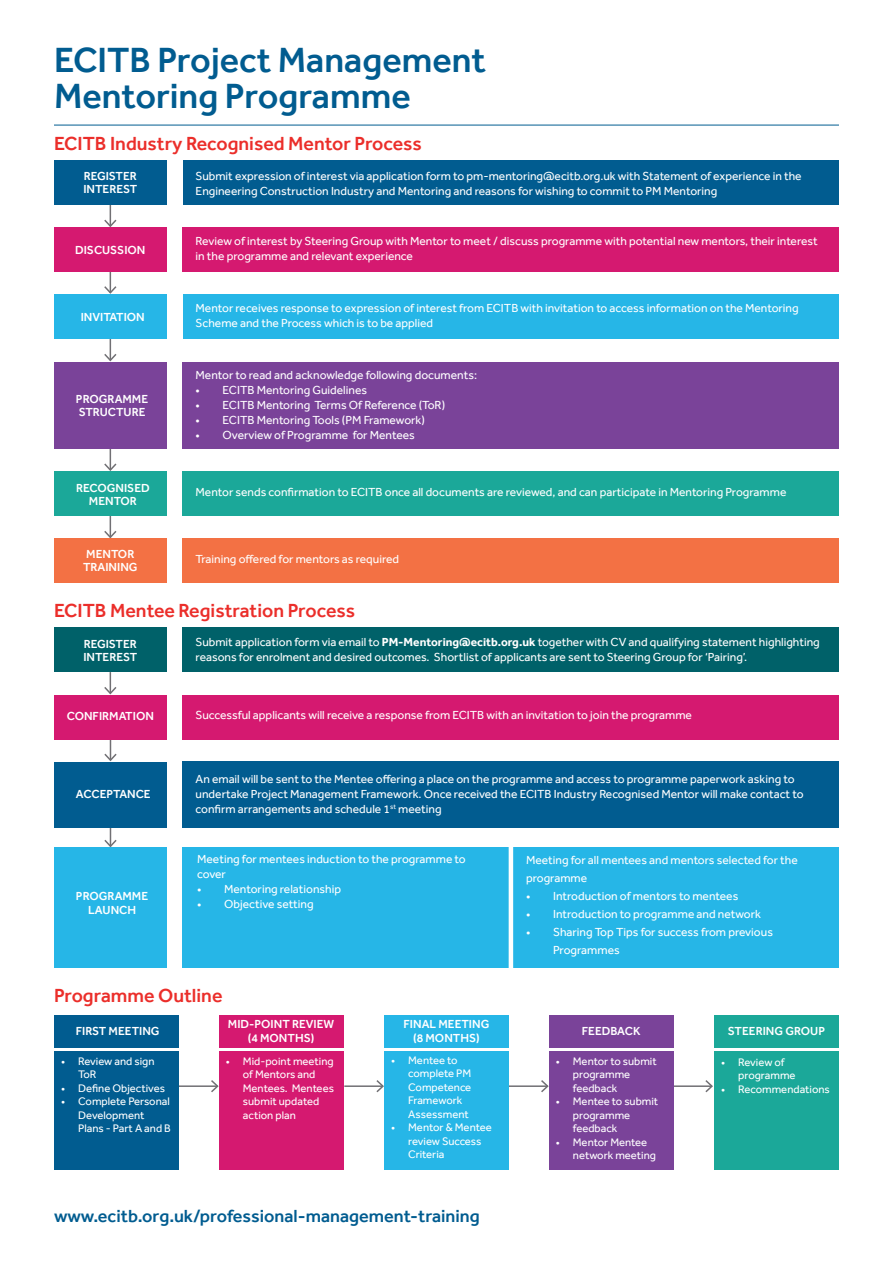
<style>
.page{position:relative;width:893px;height:1263px;background:#fff}
.page>*{position:absolute;margin:0;border:0;box-sizing:border-box;transform-origin:0 0}
.Page_title{font:500 36px "Effra";color:#015c90}
.Body_copy_header{font:500 19.5px "Effra";color:#eb2e2a}
.t1{font:500 18px "Effra";color:#015c90}
.Body_copy{font:12px/15px "Effra";color:#fff}
.Body_copy-2{font:500 12px/13.2px "Effra";color:#fff}
.t2{font:11.25px/13.5px "Effra";color:#fff}
.s1{font-weight:700}
</style>
<div class="page">
<hr style="left:179px;top:1085px;width:39px;height:2px;background:#717074">
<svg style="left:209px;top:1080px;width:10px;height:13px"></svg>
<hr style="left:344px;top:1085px;width:39px;height:2px;background:#717074">
<svg style="left:375px;top:1080px;width:9px;height:13px"></svg>
<hr style="left:509px;top:1085px;width:39px;height:2px;background:#717074">
<svg style="left:539px;top:1080px;width:10px;height:13px"></svg>
<hr style="left:673px;top:1085px;width:39px;height:2px;background:#717074">
<svg style="left:704px;top:1080px;width:9px;height:13px"></svg>
<hr style="left:54px;top:125px;width:785px;height:1px;background:#015c90">
<div style="left:54px;top:1051px;width:125px;height:119px;background:#015c90"></div>
<div style="left:54px;top:1015px;width:125px;height:33px;background:#015c90"></div>
<div style="left:384px;top:1015px;width:125px;height:33px;background:#26b6e7"></div>
<div style="left:219px;top:1015px;width:125px;height:33px;background:#d51970"></div>
<div style="left:549px;top:1015px;width:125px;height:33px;background:#7a4399"></div>
<div style="left:714px;top:1015px;width:125px;height:33px;background:#1ba899"></div>
<div style="left:384px;top:1051px;width:125px;height:119px;background:#26b6e7"></div>
<div style="left:219px;top:1051px;width:125px;height:119px;background:#d51970"></div>
<div style="left:549px;top:1051px;width:125px;height:119px;background:#7a4399"></div>
<div style="left:714px;top:1051px;width:125px;height:119px;background:#1ba899"></div>
<svg style="left:103px;top:205px;width:15px;height:23px"></svg>
<svg style="left:104px;top:339px;width:13px;height:23px"></svg>
<svg style="left:104px;top:672px;width:13px;height:23px"></svg>
<svg style="left:104px;top:516px;width:13px;height:22px"></svg>
<svg style="left:104px;top:828px;width:13px;height:19px"></svg>
<svg style="left:103px;top:272px;width:15px;height:23px"></svg>
<svg style="left:104px;top:449px;width:13px;height:22px"></svg>
<svg style="left:103px;top:739px;width:15px;height:23px"></svg>
<div style="left:54px;top:161px;width:113px;height:44px;background:#015c90"></div>
<div style="left:183px;top:161px;width:656px;height:44px;background:#015c90"></div>
<div style="left:54px;top:471px;width:113px;height:44px;background:#1ba899"></div>
<div style="left:183px;top:471px;width:656px;height:44px;background:#1ba899"></div>
<div style="left:183px;top:538px;width:656px;height:44px;background:#f37144"></div>
<div style="left:54px;top:762px;width:113px;height:66px;background:#015c90"></div>
<div style="left:183px;top:761px;width:656px;height:67px;background:#015c90"></div>
<div style="left:54px;top:295px;width:113px;height:44px;background:#26b6e7"></div>
<div style="left:183px;top:295px;width:656px;height:44px;background:#26b6e7"></div>
<div style="left:54px;top:628px;width:113px;height:44px;background:#006169"></div>
<div style="left:183px;top:628px;width:656px;height:44px;background:#006169"></div>
<div style="left:54px;top:228px;width:113px;height:44px;background:#d51970"></div>
<div style="left:183px;top:228px;width:656px;height:44px;background:#d51970"></div>
<div style="left:54px;top:538px;width:113px;height:44px;background:#f37144"></div>
<div style="left:54px;top:847px;width:113px;height:120px;background:#26b6e7"></div>
<div style="left:183px;top:847px;width:656px;height:120px;background:#26b6e7"></div>
<div style="left:54px;top:362px;width:113px;height:87px;background:#7a4399"></div>
<div style="left:183px;top:362px;width:656px;height:87px;background:#7a4399"></div>
<div style="left:54px;top:695px;width:113px;height:44px;background:#d51970"></div>
<div style="left:183px;top:695px;width:656px;height:44px;background:#d51970"></div>
<hr style="left:509px;top:840px;width:4px;height:140px;background:#fff">
<p class="Page_title" style="left:54px;top:39px;width:434px">ECITB Project Management</p>
<p class="Page_title" style="left:54px;top:75px;width:358px">Mentoring Programme</p>
<p class="Body_copy_header" style="left:54px;top:132px;width:369px">ECITB Industry Recognised Mentor Process</p>
<p class="Body_copy-2" style="left:84px;top:169px;width:55px">REGISTER</p>
<p class="Body_copy-2" style="left:83px;top:182px;width:56px">INTEREST</p>
<p class="Body_copy-2" style="left:75px;top:244px;width:72px">DISCUSSION</p>
<p class="Body_copy-2" style="left:81px;top:310px;width:66px">INVITATION</p>
<p class="Body_copy-2" style="left:76px;top:392px;width:74px">PROGRAMME<br>STRUCTURE</p>
<p class="Body_copy-2" style="left:76px;top:481px;width:75px;text-align:center">RECOGNISED<br>MENTOR</p>
<p class="Body_copy-2" style="left:83px;top:547px;width:56px">MENTOR<br>TRAINING</p>
<p class="Body_copy" style="left:196px;top:168px;width:608px">Submit expression of interest via application form to pm-mentoring@ecitb.org.uk with Statement of experience in the<br>Engineering Construction Industry and Mentoring and reasons for wishing to commit to PM Mentoring</p>
<p class="Body_copy" style="left:196px;top:233px;width:624px">Review of interest by Steering Group with Mentor to meet / discuss programme with potential new mentors, their interest in the programme and relevant experience</p>
<p class="Body_copy" style="left:196px;top:300px;width:605px">Mentor receives response to expression of interest from ECITB with invitation to access information on the Mentoring<br>Scheme and the Process which is to be applied</p>
<p class="Body_copy" style="left:196px;top:367px;width:283px">Mentor to read and acknowledge following documents:</p>
<p class="Body_copy" style="left:196px;top:382px;width:173px">• ECITB Mentoring Guidelines</p>
<p class="Body_copy" style="left:196px;top:397px;width:251px">• ECITB Mentoring Terms Of Reference (ToR)</p>
<p class="Body_copy" style="left:196px;top:412px;width:231px">• ECITB Mentoring Tools (PM Framework)</p>
<p class="Body_copy" style="left:196px;top:427px;width:221px">• Overview of Programme for Mentees</p>
<p class="Body_copy" style="left:196px;top:484px;width:592px">Mentor sends confirmation to ECITB once all documents are reviewed, and can participate in Mentoring Programme</p>
<p class="Body_copy" style="left:196px;top:551px;width:205px">Training offered for mentors as required</p>
<p class="Body_copy_header" style="left:54px;top:598px;width:303px">ECITB Mentee Registration Process</p>
<p class="Body_copy-2" style="left:83px;top:637px;width:56px">REGISTER<br>INTEREST</p>
<p class="Body_copy-2" style="left:67px;top:710px;width:89px">CONFIRMATION</p>
<p class="Body_copy-2" style="left:76px;top:787px;width:76px">ACCEPTANCE</p>
<p class="Body_copy-2" style="left:76px;top:890px;width:74px;text-align:center">PROGRAMME<br>LAUNCH</p>
<p class="Body_copy" style="left:196px;top:634px;width:626px">Submit application form via email to <span class="s1">PM-Mentoring@ecitb.org.uk</span> together with CV and qualifying statement highlighting reasons for enrolment and desired outcomes. Shortlist of applicants are sent to Steering Group for ‘Pairing’.</p>
<p class="Body_copy" style="left:196px;top:707px;width:498px">Successful applicants will receive a response from ECITB with an invitation to join the programme</p>
<p class="Body_copy" style="left:196px;top:771px;width:609px">An email will be sent to the Mentee offering a place on the programme and access to programme paperwork asking to undertake Project Management Framework. Once received the ECITB Industry Recognised Mentor will make contact to confirm arrangements and schedule 1<sup>st</sup> meeting</p>
<p class="Body_copy" style="left:197px;top:851px;width:270px">Meeting for mentees induction to the programme to cover</p>
<p class="Body_copy" style="left:197px;top:881px;width:145px">• Mentoring relationship</p>
<p class="Body_copy" style="left:197px;top:896px;width:118px">• Objective setting</p>
<p class="Body_copy" style="left:526px;top:851px;width:273px;line-height:18px">Meeting for all mentees and mentors selected for the programme</p>
<p class="Body_copy" style="left:526px;top:888px;width:214px">• Introduction of mentors to mentees</p>
<p class="Body_copy" style="left:526px;top:906px;width:236px">• Introduction to programme and network</p>
<p class="Body_copy" style="left:553px;top:923px;width:221px;line-height:18px;text-indent:-27px">• Sharing Top Tips for success from previous<br>Programmes</p>
<p class="Body_copy_header" style="left:54px;top:983px;width:170px">Programme Outline</p>
<p class="Body_copy-2" style="left:228px;top:1017px;width:108px">MID-POINT REVIEW</p>
<p class="Body_copy-2" style="left:248px;top:1031px;width:68px">(4 MONTHS)</p>
<p class="Body_copy-2" style="left:404px;top:1017px;width:87px">FINAL MEETING</p>
<p class="Body_copy-2" style="left:413px;top:1031px;width:68px">(8 MONTHS)</p>
<p class="t2" style="left:408px;top:1053px;width:65px;text-indent:-17px">• Mentee to complete PM<br>Competence<br>Framework<br>Assessment</p>
<p class="t2" style="left:408px;top:1121px;width:85px;text-indent:-17px">• Mentor &amp; Mentee review Success<br>Criteria</p>
<p class="Body_copy-2" style="left:76px;top:1024px;width:85px">FIRST MEETING</p>
<p class="Body_copy-2" style="left:582px;top:1024px;width:60px">FEEDBACK</p>
<p class="Body_copy-2" style="left:728px;top:1024px;width:99px">STEERING GROUP</p>
<p class="t2" style="left:78px;top:1054px;width:78px;text-indent:-17px">• Review and sign<br>ToR</p>
<p class="t2" style="left:61px;top:1081px;width:105px">• Define Objectives</p>
<p class="t2" style="left:78px;top:1095px;width:94px;text-indent:-17px">• Complete Personal<br>Development<br>Plans - Part A and B</p>
<p class="t2" style="left:243px;top:1054px;width:93px;text-indent:-17px">• Mid-point meeting of Mentors and<br>Mentees. Mentees submit updated action plan</p>
<p class="t2" style="left:573px;top:1054px;width:85px;text-indent:-17px">• Mentor to submit programme feedback</p>
<p class="t2" style="left:573px;top:1095px;width:87px;text-indent:-17px">• Mentee to submit programme feedback</p>
<p class="t2" style="left:573px;top:1135px;width:85px;text-indent:-17px">• Mentor Mentee network meeting</p>
<p class="t2" style="left:738px;top:1055px;width:59px;text-indent:-17px">• Review of programme</p>
<p class="t2" style="left:721px;top:1082px;width:110px">• Recommendations</p>
<p class="t1" style="left:54px;top:1205px;width:427px">www.ecitb.org.uk/professional-management-training</p>
</div>
